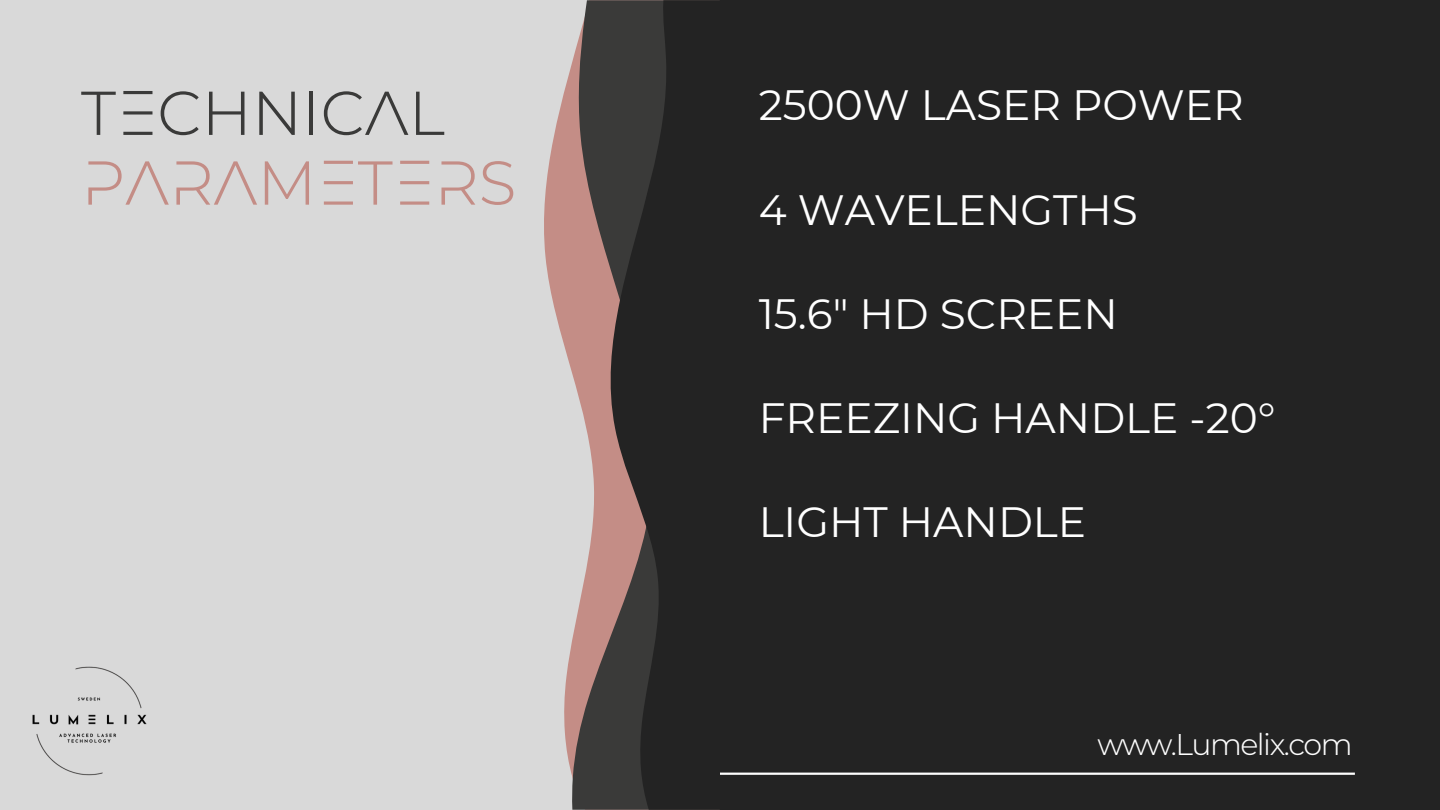
<style>
.page{position:relative;width:1440px;height:810px;background:#d9d9d9}
.page>*{position:absolute;margin:0;border:0;box-sizing:border-box;transform-origin:0 0}
.t1{font:300 61.8px/69.8px "Montserrat Alt 1";color:#c48d86}
.t2{font:42.3px "Montserrat";color:#fff}
.t3{font:300 30px "Montserrat Alt 1";letter-spacing:-.05em;color:#fefefe}
.s1{color:#3a3a39}
</style>
<div class="page">
<div style="left:719px;top:0;width:721px;height:810px;background:#232323"></div>
<svg style="left:544px;top:63px;width:28px;height:712px"></svg>
<svg style="left:572px;top:0;width:35px;height:810px;fill:#c48d86"></svg>
<svg style="left:607px;top:0;width:113px;height:810px;background:#322f2e"></svg>
<hr style="left:720px;top:773px;width:635px;height:2px;background:#fefefe">
<img style="left:32px;top:666px;width:115px;height:110px">
<p class="t1" style="left:81px;top:83px;width:437px"><span class="s1">TECHNICAL<br></span>PARAMETERS</p>
<p class="t2" style="left:759px;top:80px;width:487px">2500W LASER POWER</p>
<h2 class="t2" style="left:759px;top:184px;width:381px">4 WAVELENGTHS</h2>
<h2 class="t2" style="left:759px;top:288px;width:361px">15.6" HD SCREEN</h2>
<h2 class="t2" style="left:759px;top:392px;width:518px">FREEZING HANDLE -20°</h2>
<h2 class="t2" style="left:759px;top:496px;width:329px">LIGHT HANDLE</h2>
<h1 class="t3" style="left:1098px;top:733px;width:257px">www.Lumelix.com</h1>
</div>
